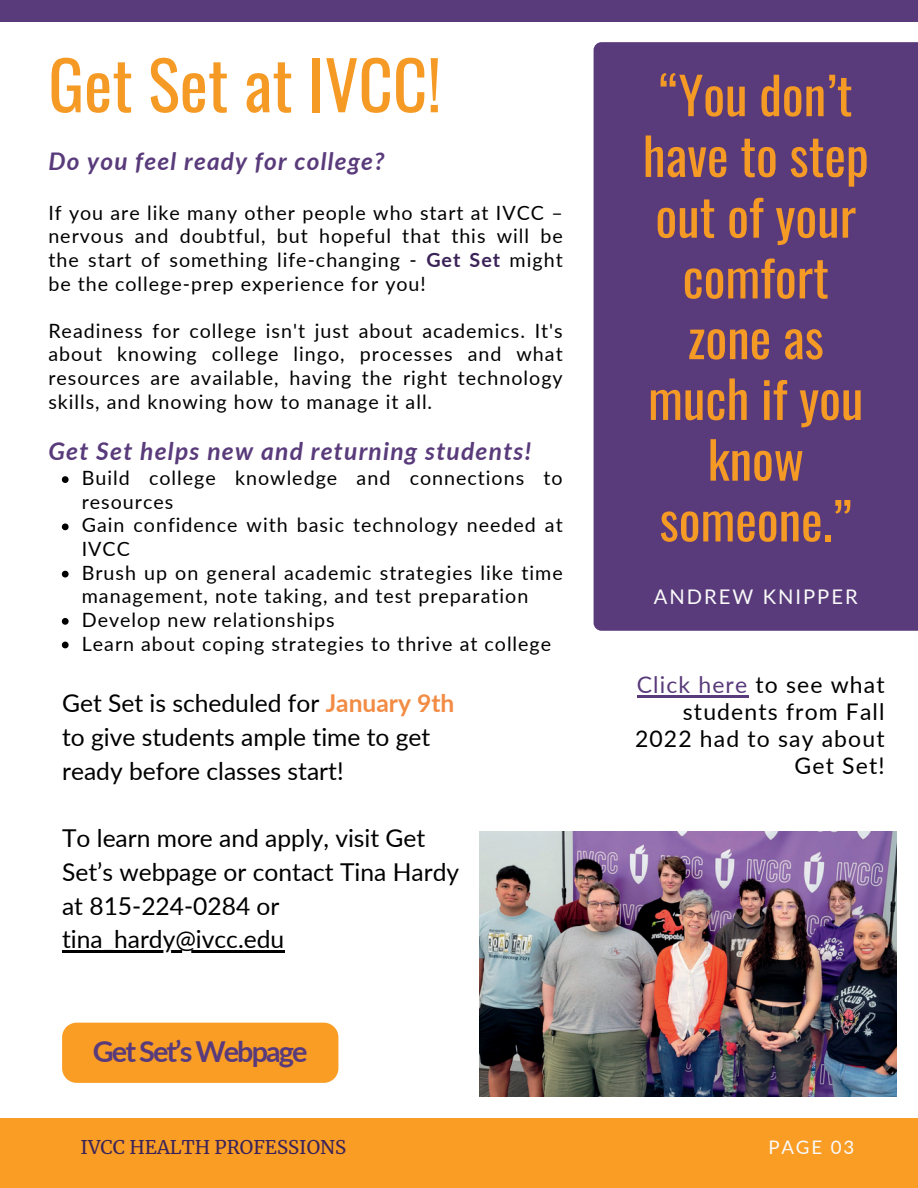
<style>
.page{position:relative;width:918px;height:1188px;background:#fff}
.page>*{position:absolute;margin:0;border:0;box-sizing:border-box;transform-origin:0 0}
.t1{font:66.9px "Oswald";color:#f49a25}
.t2{font:51.15px/60.8px "Oswald";color:#f49a25;text-align:center}
.t3{font:700 28.95px "Lato";letter-spacing:-.07em;color:#593b7b}
.t4{font:24.6px/33.8px "Lato";color:#000}
.t5{font:italic 700 24.6px "Lato";letter-spacing:.05em;color:#593b7b}
.t6{font:italic 700 24.3px "Lato";letter-spacing:.05em;color:#593b7b}
.t7{font:22.95px/27px "Lato";letter-spacing:.05em;color:#000;text-align:right}
.t8{font:20.1px "Lato";letter-spacing:.1em;color:#fafafa}
.t9{font:19.65px/23.7px "Lato";letter-spacing:.05em;color:#000}
.t10{font:18.75px "Merriweather";color:#3b2358}
.t11{font:18.6px "Lato";letter-spacing:.1em;color:#fafafa}
.s1{font-weight:700;color:#3b2358}
.s2{font-weight:700;color:#f28b43}
.s3{color:#593b7b}
</style>
<div class="page">
<div style="left:594px;top:42px;width:324px;height:589px;background:#593b7b"></div>
<div style="left:0;top:1118px;width:918px;height:70px;background:#f99d25"></div>
<div style="left:62px;top:1023px;width:276px;height:60px;background:#f99d25"></div>
<div style="left:0;top:0;width:918px;height:21px;background:#593b7b"></div>
<img style="left:479px;top:831px;width:418px;height:266px">
<svg style="left:62px;top:476px;width:7px;height:7px"></svg>
<svg style="left:62px;top:523px;width:7px;height:7px"></svg>
<svg style="left:62px;top:571px;width:7px;height:6px"></svg>
<svg style="left:62px;top:618px;width:7px;height:7px"></svg>
<svg style="left:62px;top:642px;width:7px;height:6px"></svg>
<hr style="left:637px;top:695px;width:111px;height:3px;background:#593b7b">
<hr style="left:62px;top:951px;width:222px;height:2px;background:#000">
<p class="t1" style="left:48px;top:32px;width:394px">Get Set at IVCC!</p>
<p class="t6" style="left:48px;top:146px;width:338px">Do you feel ready for college?</p>
<p class="t9" style="left:48px;top:200px;width:516px;text-align:justify">If you are like many other people who start at IVCC – nervous and doubtful, but hopeful that this will be the start of something life-changing - <span class="s1">Get Set</span> might be the college-prep experience for you!</p>
<p class="t9" style="left:48px;top:318px;width:516px;text-align:justify">Readiness for college isn't just about academics. It's about knowing college lingo, processes and what resources are available, having the right technology skills, and knowing how to manage it all.</p>
<p class="t5" style="left:48px;top:436px;width:484px">Get Set helps new and returning students!</p>
<p class="t9" style="left:82px;top:466px;width:482px">Build college knowledge and connections to resources</p>
<p class="t9" style="left:82px;top:513px;width:482px">Gain confidence with basic technology needed at<br>IVCC</p>
<p class="t9" style="left:82px;top:560px;width:482px">Brush up on general academic strategies like time management, note taking, and test preparation</p>
<p class="t9" style="left:82px;top:608px;width:254px">Develop new relationships</p>
<p class="t9" style="left:82px;top:631px;width:471px">Learn about coping strategies to thrive at college</p>
<p class="t4" style="left:62px;top:686px;width:394px">Get Set is scheduled for <span class="s2">January 9th </span>to give students ample time to get ready before classes start!</p>
<p class="t4" style="left:62px;top:821px;width:399px">To learn more and apply, visit Get<br>Set’s webpage or contact Tina Hardy at 815-224-0284 or tina_hardy@ivcc.edu</p>
<p class="t3" style="left:93px;top:1033px;width:216px">Get Set’s Webpage</p>
<p class="t2" style="left:643px;top:63px;width:228px">“You don’t have to step out of your comfort zone as much if you know someone.”</p>
<p class="t8" style="left:654px;top:584px;width:205px">ANDREW KNIPPER</p>
<p class="t7" style="left:635px;top:671px;width:251px"><span class="s3">Click here</span> to see what students from Fall<br>2022 had to say about<br>Get Set!</p>
<p class="t10" style="left:81px;top:1136px;width:267px">IVCC HEALTH PROFESSIONS</p>
<p class="t11" style="left:768px;top:1136px;width:87px">PAGE 03</p>
</div>
